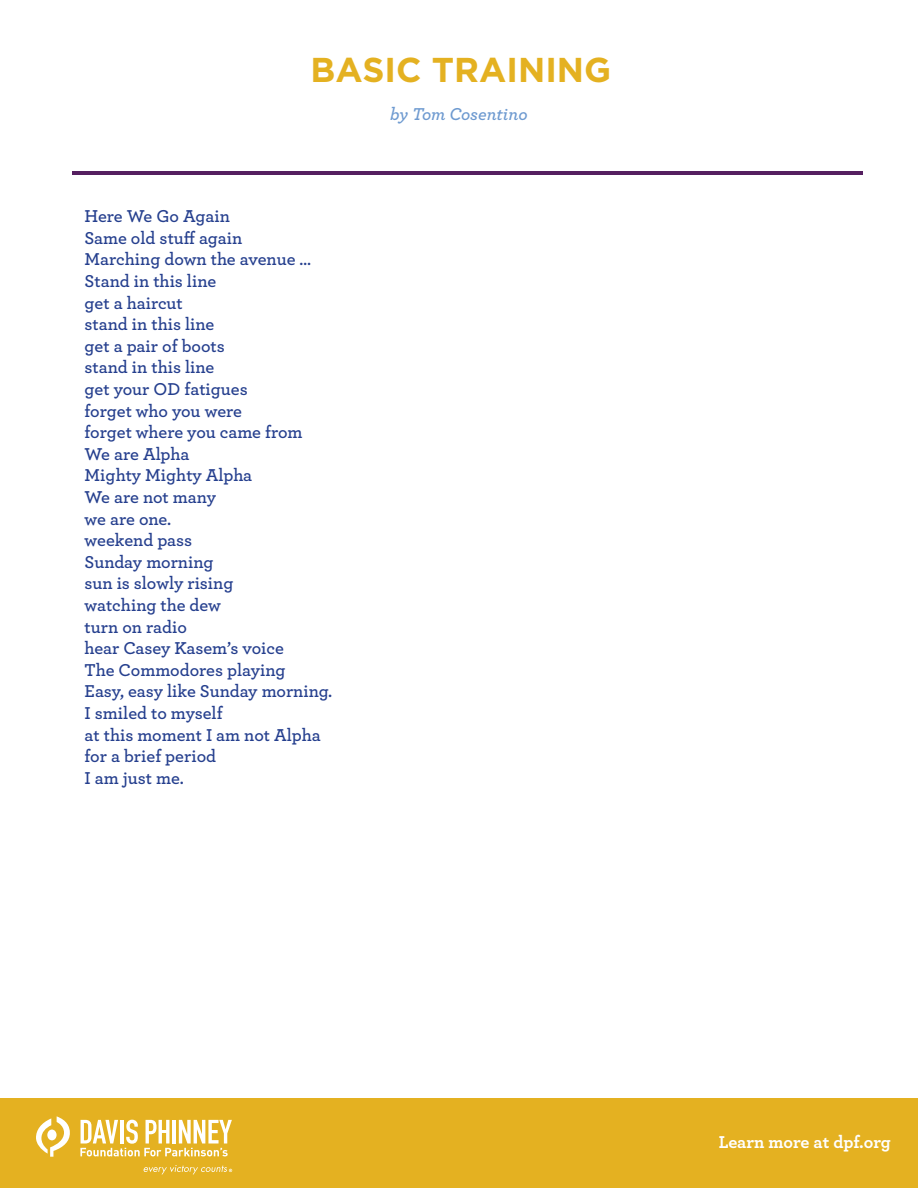
<style>
.page{position:relative;width:918px;height:1188px;background:#fff}
.page>*{position:absolute;margin:0;border:0;box-sizing:border-box;transform-origin:0 0}
.t1{font:700 34.5px "Gotham";color:#e4b121}
.t2{font:600 18px "Archer";color:#253f8e}
.t3{font:700 18px "Archer";color:#fff}
.t4{font:italic 600 18px "Archer";letter-spacing:-.005em;color:#6e9ad0}
</style>
<div class="page">
<div style="left:0;top:1098px;width:918px;height:90px;background:#e4b121"></div>
<svg style="left:80px;top:1120px;width:152px;height:36px"></svg>
<svg style="left:36px;top:1116px;width:34px;height:41px"></svg>
<svg style="left:143px;top:1165px;width:89px;height:9px"></svg>
<hr style="left:73px;top:172px;width:790px;height:3px;background:#551f60">
<p class="t1" style="left:311px;top:47px;width:302px">BASIC TRAINING</p>
<p class="t2" style="left:85px;top:203px;width:147px">Here We Go Again</p>
<p class="t2" style="left:85px;top:224px;width:159px">Same old stuff again</p>
<p class="t2" style="left:85px;top:246px;width:228px">Marching down the avenue …</p>
<p class="t2" style="left:85px;top:268px;width:133px">Stand in this line</p>
<p class="t2" style="left:85px;top:289px;width:100px">get a haircut</p>
<p class="t2" style="left:85px;top:311px;width:131px">stand in this line</p>
<p class="t2" style="left:85px;top:332px;width:142px">get a pair of boots</p>
<p class="t2" style="left:85px;top:354px;width:131px">stand in this line</p>
<p class="t2" style="left:85px;top:376px;width:165px">get your OD fatigues</p>
<p class="t2" style="left:85px;top:397px;width:159px">forget who you were</p>
<p class="t2" style="left:85px;top:419px;width:219px">forget where you came from</p>
<p class="t2" style="left:85px;top:440px;width:106px">We are Alpha</p>
<p class="t2" style="left:85px;top:462px;width:169px">Mighty Mighty Alpha</p>
<p class="t2" style="left:85px;top:484px;width:133px">We are not many</p>
<p class="t2" style="left:85px;top:505px;width:88px">we are one.</p>
<p class="t2" style="left:85px;top:527px;width:109px">weekend pass</p>
<p class="t2" style="left:85px;top:548px;width:130px">Sunday morning</p>
<p class="t2" style="left:85px;top:570px;width:150px">sun is slowly rising</p>
<p class="t2" style="left:85px;top:592px;width:138px">watching the dew</p>
<p class="t2" style="left:85px;top:613px;width:104px">turn on radio</p>
<p class="t2" style="left:85px;top:635px;width:201px">hear Casey Kasem’s voice</p>
<p class="t2" style="left:85px;top:656px;width:202px">The Commodores playing</p>
<p class="t2" style="left:85px;top:678px;width:249px">Easy, easy like Sunday morning.</p>
<p class="t2" style="left:85px;top:700px;width:140px">I smiled to myself</p>
<p class="t2" style="left:85px;top:721px;width:238px">at this moment I am not Alpha</p>
<p class="t2" style="left:85px;top:743px;width:133px">for a brief period</p>
<p class="t2" style="left:85px;top:764px;width:101px">I am just me.</p>
<p class="t4" style="left:390px;top:100px;width:139px">by Tom Cosentino</p>
<p class="t3" style="left:719px;top:1128px;width:174px">Learn more at dpf.org</p>
</div>
